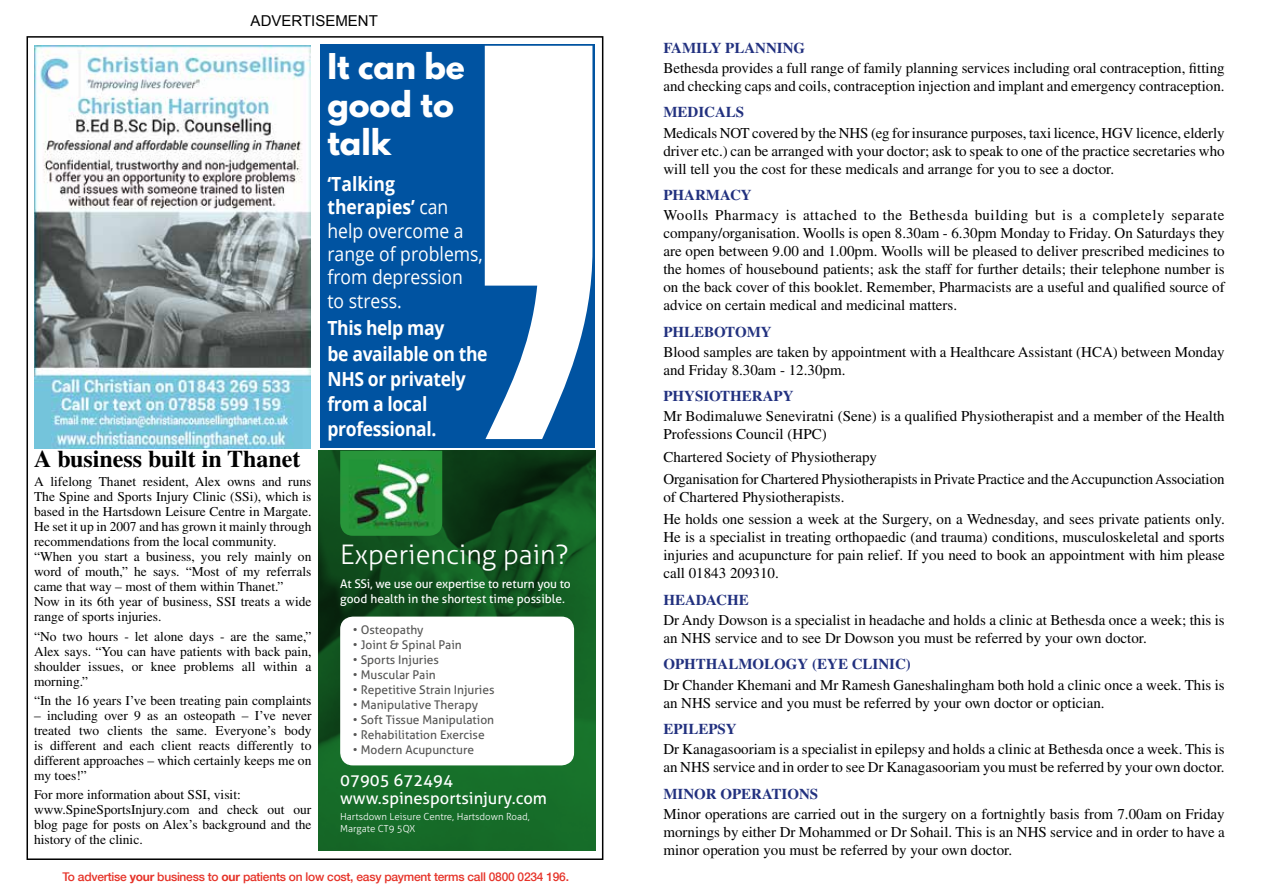
<style>
.page{position:relative;width:1263px;height:893px;background:#fff}
.page>*{position:absolute;margin:0;border:0;box-sizing:border-box;transform-origin:0 0}
.t1{font:700 31.5px/37.8px "League Spartan";color:#fff}
.t2{font:300 27px "Aller";color:#fff}
.t3{font:700 24px "Times LT Std";color:#000}
.t4{font:19.5px/23.4px "Open Sans";color:#fff;scale:.9 1}
.t5{font:700 19.5px/25.2px "Open Sans";letter-spacing:-.02em;color:#fff;scale:.9 1}
.t6{font:16.5px/18px "Aller";color:#fff}
.t7{font:15px/18px "Times LT Std";color:#000}
.t8{font:700 15px "Times LT Std";color:#22317f}
.t9{font:15px "Arial";color:#000}
.t10{font:13.5px/15px "Times LT Std";color:#000}
.t11{font:12px "Aller";color:#575756}
.t12{font:500 12px "Helvetica Neue LT Com";letter-spacing:-.02em;color:#e63329}
.t13{font:12px/15px "Aller";letter-spacing:-.01em;color:#fff}
.t14{font:300 9.75px/12px "Aller";color:#fff}
.s1{font-weight:700}
</style>
<div class="page">
<div style="left:320px;top:44px;width:275px;height:404px;background:#0053a1"></div>
<svg style="left:485px;top:46px;width:107px;height:393px"></svg>
<img style="left:34px;top:45px;width:276px;height:404px">
<svg style="left:319px;top:451px;width:276px;height:399px;background:#125921"></svg>
<div style="left:341px;top:617px;width:232px;height:148px;background:#fff;border-radius:12px"></div>
<div style="left:340px;top:617px;width:234px;height:148px;border:2px solid #fff;border-radius:12px"></div>
<img style="left:340px;top:451px;width:102px;height:85px">
<p class="t9" style="left:251px;top:11px;width:129px">ADVERTISEMENT</p>
<h3 class="t3" style="left:34px;top:445px;width:268px">A business built in Thanet</h3>
<p class="t10" style="left:34px;top:474px;width:279px">A lifelong Thanet resident, Alex owns and runs The Spine and Sports Injury Clinic (SSi), which is based in the Hartsdown Leisure Centre in Margate.<br>He set it up in 2007 and has grown it mainly through recommendations from the local community. “When you start a business, you rely mainly on word of mouth,” he says. “Most of my referrals came that way – most of them within Thanet.” Now in its 6th year of business, SSI treats a wide range of sports injuries.</p>
<p class="t10" style="left:34px;top:629px;width:279px;text-align:justify">“No two hours - let alone days - are the same,” Alex says. “You can have patients with back pain, shoulder issues, or knee problems all within a morning.”</p>
<p class="t10" style="left:34px;top:693px;width:279px">“In the 16 years I’ve been treating pain complaints</p>
<p class="t10" style="left:34px;top:708px;width:279px;text-align:justify">– including over 9 as an osteopath – I’ve never treated two clients the same. Everyone’s body is different and each client reacts differently to different approaches – which certainly keeps me on my toes!”</p>
<p class="t10" style="left:34px;top:787px;width:279px">For more information about SSI, visit: www.SpineSportsInjury.com and check out our blog page for posts on Alex’s background and the history of the clinic.</p>
<h1 class="t1" style="left:327px;top:47px;width:139px">It can be good to talk</h1>
<h3 class="t4" style="left:327px;top:171px;width:174px"><span class="s1">‘Talking therapies’</span> can help overcome a range of problems, from depression to stress.</h3>
<h3 class="t5" style="left:327px;top:315px;width:179px">This help may<br>be available on the<br>NHS or privately from a local professional.</h3>
<h2 class="t2" style="left:340px;top:538px;width:230px">Experiencing pain?</h2>
<p class="t13" style="left:340px;top:576px;width:232px">At SSi, we use our expertise to return you to good health in the shortest time possible.</p>
<p class="t11" style="left:353px;top:622px;width:72px">• Osteopathy</p>
<p class="t11" style="left:353px;top:637px;width:110px">• Joint &amp; Spinal Pain</p>
<p class="t11" style="left:353px;top:652px;width:88px">• Sports Injuries</p>
<p class="t11" style="left:353px;top:667px;width:84px">• Muscular Pain</p>
<p class="t11" style="left:353px;top:682px;width:143px">• Repetitive Strain Injuries</p>
<p class="t11" style="left:353px;top:697px;width:127px">• Manipulative Therapy</p>
<p class="t11" style="left:353px;top:712px;width:143px">• Soft Tissue Manipulation</p>
<p class="t11" style="left:353px;top:727px;width:133px">• Rehabilitation Exercise</p>
<p class="t11" style="left:353px;top:742px;width:123px">• Modern Acupuncture</p>
<p class="t6" style="left:340px;top:771px;width:208px">07905 672494 www.spinesportsinjury.com</p>
<p class="t14" style="left:340px;top:811px;width:191px">Hartsdown Leisure Centre, Hartsdown Road,<br>Margate CT9 5QX</p>
<p class="t12" style="left:62px;top:869px;width:508px">To advertise <span class="s1">your</span> business to <span class="s1">our</span> patients on low cost, easy payment terms call 0800 0234 196.</p>
<p class="t8" style="left:663px;top:39px;width:143px">FAMILY PLANNING</p>
<p class="t7" style="left:663px;top:59px;width:563px">Bethesda provides a full range of family planning services including oral contraception, fitting and checking caps and coils, contraception injection and implant and emergency contraception.</p>
<p class="t8" style="left:663px;top:103px;width:82px">MEDICALS</p>
<p class="t7" style="left:663px;top:123px;width:563px;text-align:justify">Medicals NOT covered by the NHS (eg for insurance purposes, taxi licence, HGV licence, elderly driver etc.) can be arranged with your doctor; ask to speak to one of the practice secretaries who will tell you the cost for these medicals and arrange for you to see a doctor.</p>
<p class="t8" style="left:663px;top:186px;width:90px">PHARMACY</p>
<p class="t7" style="left:663px;top:206px;width:563px;text-align:justify">Woolls Pharmacy is attached to the Bethesda building but is a completely separate company/organisation. Woolls is open 8.30am - 6.30pm Monday to Friday. On Saturdays they are open between 9.00 and 1.00pm. Woolls will be pleased to deliver prescribed medicines to the homes of housebound patients; ask the staff for further details; their telephone number is on the back cover of this booklet. Remember, Pharmacists are a useful and qualified source of advice on certain medical and medicinal matters.</p>
<p class="t8" style="left:663px;top:323px;width:110px">PHLEBOTOMY</p>
<p class="t7" style="left:663px;top:343px;width:563px">Blood samples are taken by appointment with a Healthcare Assistant (HCA) between Monday and Friday 8.30am - 12.30pm.</p>
<p class="t8" style="left:663px;top:387px;width:132px">PHYSIOTHERAPY</p>
<p class="t7" style="left:663px;top:407px;width:563px">Mr Bodimaluwe Seneviratni (Sene) is a qualified Physiotherapist and a member of the Health<br>Professions Council (HPC)</p>
<p class="t7" style="left:663px;top:445px;width:563px;line-height:22.2px">Chartered Society of Physiotherapy<br>Organisation for Chartered Physiotherapists in Private Practice and the Accupunction Association</p>
<p class="t7" style="left:663px;top:486px;width:563px;line-height:22.2px">of Chartered Physiotherapists.<br>He holds one session a week at the Surgery, on a Wednesday, and sees private patients only.</p>
<p class="t7" style="left:663px;top:528px;width:563px;text-align:justify">He is a specialist in treating orthopaedic (and trauma) conditions, musculoskeletal and sports injuries and acupuncture for pain relief. If you need to book an appointment with him please call 01843 209310.</p>
<p class="t8" style="left:663px;top:591px;width:87px">HEADACHE</p>
<p class="t7" style="left:663px;top:611px;width:563px">Dr Andy Dowson is a specialist in headache and holds a clinic at Bethesda once a week; this is an NHS service and to see Dr Dowson you must be referred by your own doctor.</p>
<p class="t8" style="left:663px;top:655px;width:249px">OPHTHALMOLOGY (EYE CLINIC)</p>
<p class="t7" style="left:663px;top:675px;width:563px">Dr Chander Khemani and Mr Ramesh Ganeshalingham both hold a clinic once a week. This is an NHS service and you must be referred by your own doctor or optician.</p>
<p class="t8" style="left:663px;top:720px;width:75px">EPILEPSY</p>
<p class="t7" style="left:663px;top:740px;width:563px">Dr Kanagasooriam is a specialist in epilepsy and holds a clinic at Bethesda once a week. This is an NHS service and in order to see Dr Kanagasooriam you must be referred by your own doctor.</p>
<p class="t8" style="left:663px;top:785px;width:156px">MINOR OPERATIONS</p>
<p class="t7" style="left:663px;top:805px;width:563px;text-align:justify">Minor operations are carried out in the surgery on a fortnightly basis from 7.00am on Friday mornings by either Dr Mohammed or Dr Sohail. This is an NHS service and in order to have a minor operation you must be referred by your own doctor.</p>
</div>
